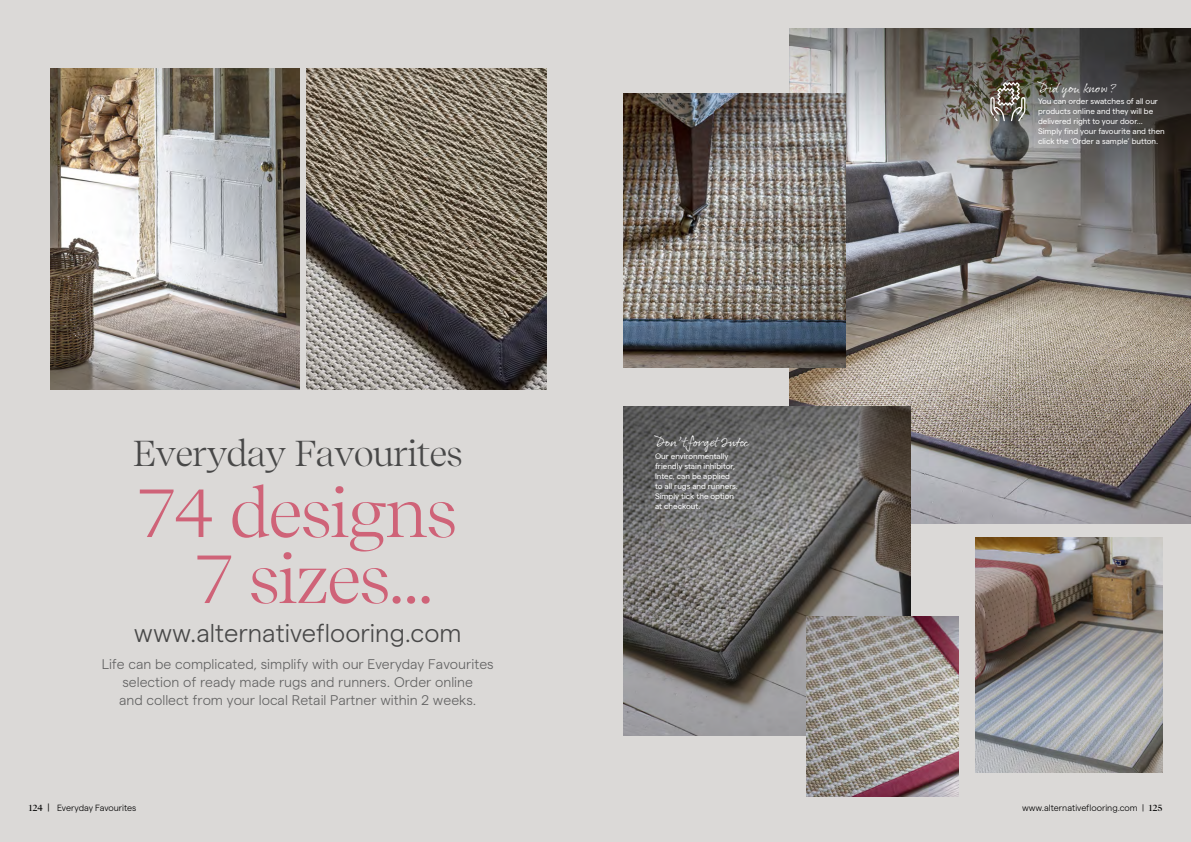
<style>
.page{position:relative;width:1191px;height:842px;background:#dbd9d7}
.page>*{position:absolute;margin:0;border:0;box-sizing:border-box;transform-origin:0 0}
.t1{font:68.8px "Recife Display";letter-spacing:-.02em;color:#cf6378}
.t2{font:36px "Recife Display";letter-spacing:-.02em;color:#484848}
.t3{font:300 25.5px "Matter";color:#484848}
.t4{font:300 14px/18px "Matter";color:#636363;text-align:center}
.t5{font:13px "Rollerscript Smooth";letter-spacing:-.02em;color:#fff}
.t6{font:300 9px "Matter";color:#000}
.t7{font:8px/10px "Matter";color:#fff}
.s1{font-family:"Recife Display";font-weight:500}
.s2{font-size:10px}
</style>
<div class="page">
<img style="left:789px;top:28px;width:402px;height:495px">
<img style="left:624px;top:94px;width:221px;height:273px">
<img style="left:975px;top:537px;width:187px;height:235px">
<img style="left:306px;top:68px;width:240px;height:322px">
<img style="left:50px;top:68px;width:249px;height:322px">
<img style="left:624px;top:407px;width:286px;height:328px">
<img style="left:806px;top:617px;width:152px;height:180px">
<svg style="left:990px;top:82px;width:35px;height:39px"></svg>
<p class="t2" style="left:133px;top:427px;width:331px">Everyday Favourites</p>
<p class="t1" style="left:139px;top:463px;width:320px">74 designs</p>
<p class="t1" style="left:196px;top:529px;width:239px">7 sizes...</p>
<p class="t3" style="left:134px;top:615px;width:329px">www.alternativeflooring.com</p>
<p class="t4" style="left:102px;top:653px;width:393px">Life can be complicated, simplify with our Everyday Favourites selection of ready made rugs and runners. Order online<br>and collect from your local Retail Partner within 2 weeks.</p>
<p class="t5" style="left:655px;top:434px;width:95px">Don’t forget Intec</p>
<p class="t7" style="left:655px;top:450px;width:84px">Our environmentally friendly stain inhibitor,<br>Intec, can be applied to all rugs and runners.<br>Simply tick the option at checkout.</p>
<p class="t5" style="left:1038px;top:80px;width:80px">Did you know?</p>
<p class="t7" style="left:1038px;top:95px;width:128px">You can order swatches of all our products online and they will be delivered right to your door...<br>Simply find your favourite and then click the ‘Order a sample’ button.</p>
<p class="t6" style="left:28px;top:801px;width:109px"><span class="s1">124</span> <span class="s2">|</span> Everyday Favourites</p>
<p class="t6" style="left:1022px;top:801px;width:142px">www.alternativeflooring.com | <span class="s1">125</span></p>
</div>
